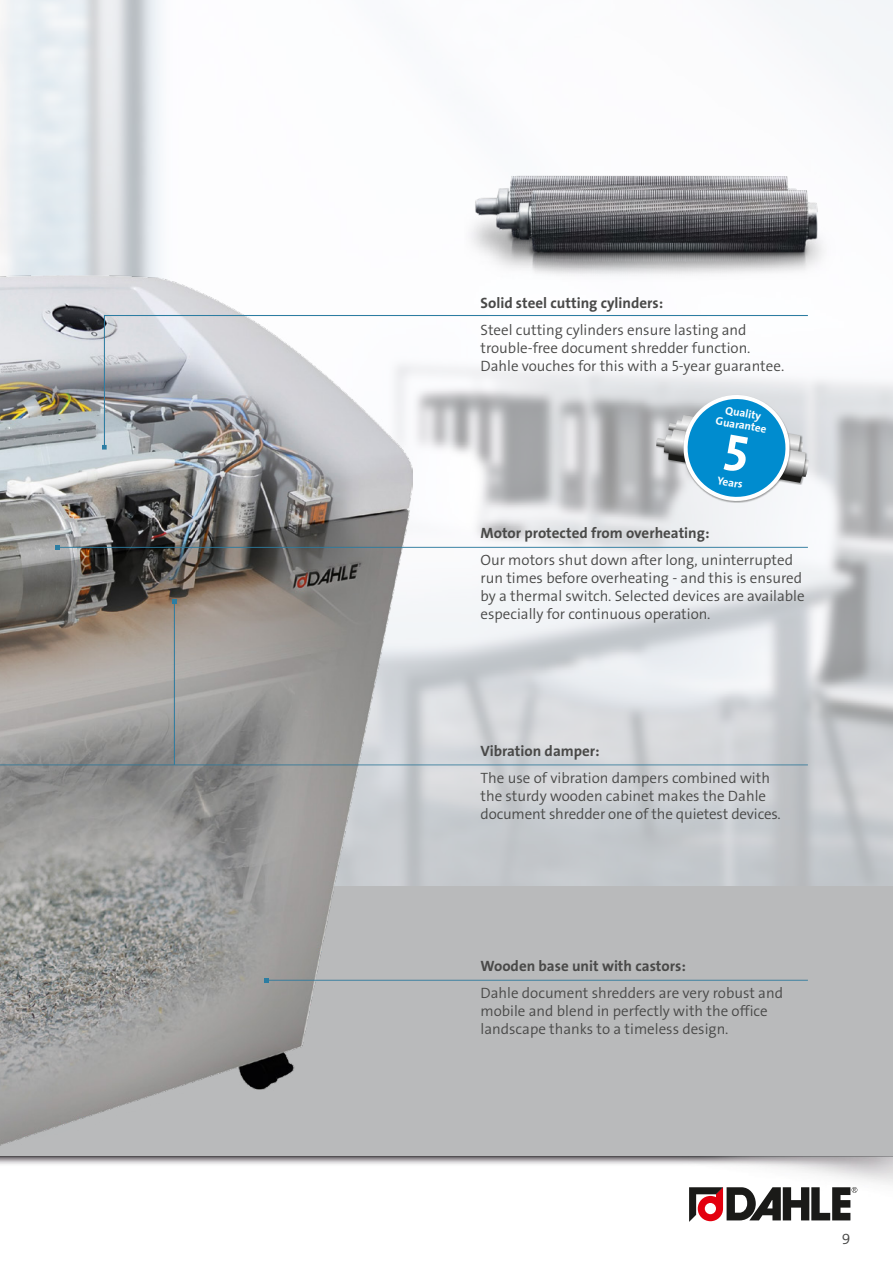
<style>
.page{position:relative;width:893px;height:1263px;background:#fff}
.page>*{position:absolute;margin:0;border:0;box-sizing:border-box;transform-origin:0 0}
.t1{font:300 15px/18px "The Sans Os F";color:#494948}
.t2{font:700 15px "The Sans Os F";color:#494948}
.t3{font:700 11.25px/11.9px "The Sans Os F";color:#fff;text-align:center}
</style>
<div class="page">
<img style="left:479px;top:170px;width:366px;height:15px">
<img style="left:465px;top:185px;width:400px;height:100px">
<div style="left:0;top:886px;width:893px;height:271px;background:#b9babb"></div>
<img style="left:0;top:275px;width:412px;height:891px">
<div style="left:44px;top:533px;width:776px;height:17px;background:#1a1a18;opacity:.15"></div>
<div style="left:0;top:685px;width:820px;height:81px;background:#1a1a18;opacity:.15"></div>
<div style="left:158px;top:588px;width:31px;height:178px;background:#1a1a18;opacity:.15"></div>
<div style="left:251px;top:966px;width:570px;height:17px;background:#1a1a18;opacity:.15"></div>
<div style="left:90px;top:303px;width:731px;height:147px;background:#1a1a18;opacity:.15"></div>
<svg style="left:689px;top:1187px;width:168px;height:35px"></svg>
<svg style="left:656px;top:388px;width:153px;height:115px"></svg>
<p class="t2" style="left:480px;top:293px;width:184px">Solid steel cutting cylinders:</p>
<p class="t1" style="left:480px;top:321px;width:305px">Steel cutting cylinders ensure lasting and trouble-free document shredder function.<br>Dahle vouches for this with a 5-year guarantee.</p>
<p class="t3" style="left:719px;top:403px;width:53px;rotate:10deg">Quality<br>Guarantee</p>
<p class="t3" style="left:718px;top:474px;width:27px;rotate:10deg">Years</p>
<p class="t2" style="left:480px;top:524px;width:230px">Motor protected from overheating:</p>
<p class="t1" style="left:480px;top:551px;width:326px">Our motors shut down after long, uninterrupted run times before overheating - and this is ensured by a thermal switch. Selected devices are available especially for continuous operation.</p>
<p class="t2" style="left:480px;top:741px;width:121px">Vibration damper:</p>
<p class="t1" style="left:480px;top:769px;width:302px">The use of vibration dampers combined with the sturdy wooden cabinet makes the Dahle document shredder one of the quietest devices.</p>
<p class="t2" style="left:480px;top:956px;width:207px">Wooden base unit with castors:</p>
<p class="t1" style="left:480px;top:984px;width:304px">Dahle document shredders are very robust and mobile and blend in perfectly with the office landscape thanks to a timeless design.</p>
<p class="t1" style="left:842px;top:1230px;width:10px">9</p>
</div>
